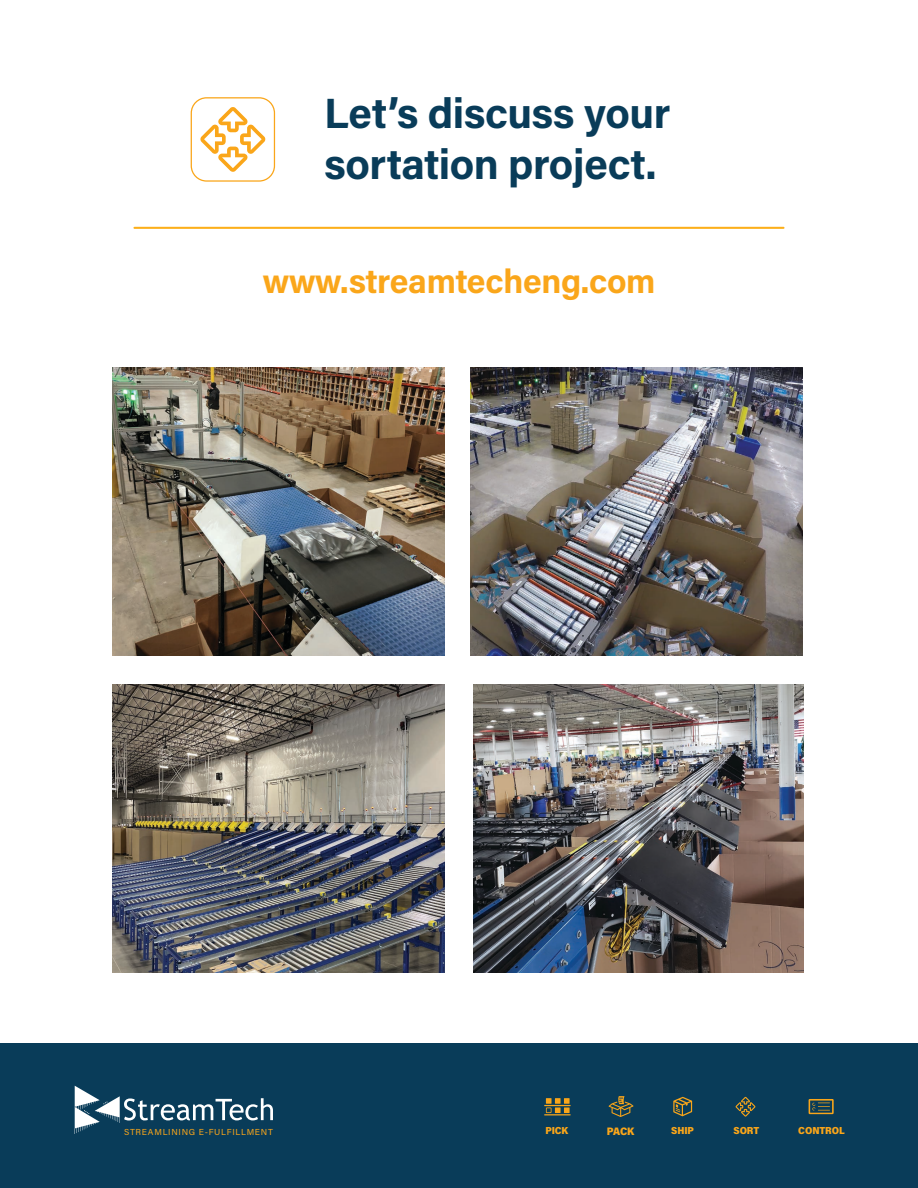
<style>
.page{position:relative;width:918px;height:1188px;background:#fff}
.page>*{position:absolute;margin:0;border:0;box-sizing:border-box;transform-origin:0 0}
.t1{font:42.3px/50.8px "Acumin Variable Concept";letter-spacing:-.01em;color:#093c59}
.t2{font:33.75px "Acumin Variable Concept";letter-spacing:-.01em;color:#faa61a}
.t3{font:10.8px "Acumin Variable Concept";color:#faa61a}
.t4{font:10.2px "Acumin Variable Concept";letter-spacing:-.01em;color:#faa61a}
.t5{font:8.7px "Acumin Variable Concept";letter-spacing:.085em;color:#faa61a}
</style>
<div class="page">
<img style="left:112px;top:685px;width:332px;height:287px">
<img style="left:112px;top:368px;width:332px;height:287px">
<img style="left:474px;top:685px;width:330px;height:287px">
<img style="left:470px;top:368px;width:332px;height:287px">
<div style="left:0;top:1043px;width:918px;height:145px;background:#093c59"></div>
<svg style="left:75px;top:1086px;width:198px;height:47px"></svg>
<svg style="left:609px;top:1096px;width:24px;height:21px"></svg>
<svg style="left:673px;top:1097px;width:19px;height:19px"></svg>
<svg style="left:809px;top:1099px;width:25px;height:15px"></svg>
<svg style="left:544px;top:1098px;width:27px;height:17px"></svg>
<svg style="left:736px;top:1097px;width:19px;height:20px"></svg>
<svg style="left:200px;top:107px;width:65px;height:65px"></svg>
<div style="left:191px;top:97px;width:84px;height:85px;border:1px solid #faa61a;border-radius:15px"></div>
<hr style="left:134px;top:227px;width:650px;height:2px;background:#fcaf1a">
<p class="t1" style="left:324px;top:87px;width:348px">Let’s discuss your sortation project.</p>
<p class="t2" style="left:262px;top:258px;width:395px">www.streamtecheng.com</p>
<p class="t5" style="left:124px;top:1126px;width:150px">STREAMLINING E-FULFILLMENT</p>
<p class="t4" style="left:545px;top:1124px;width:24px">PICK</p>
<p class="t3" style="left:607px;top:1124px;width:29px">PACK</p>
<p class="t4" style="left:671px;top:1124px;width:24px">SHIP</p>
<p class="t4" style="left:734px;top:1124px;width:27px">SORT</p>
<p class="t4" style="left:798px;top:1124px;width:48px">CONTROL</p>
</div>
